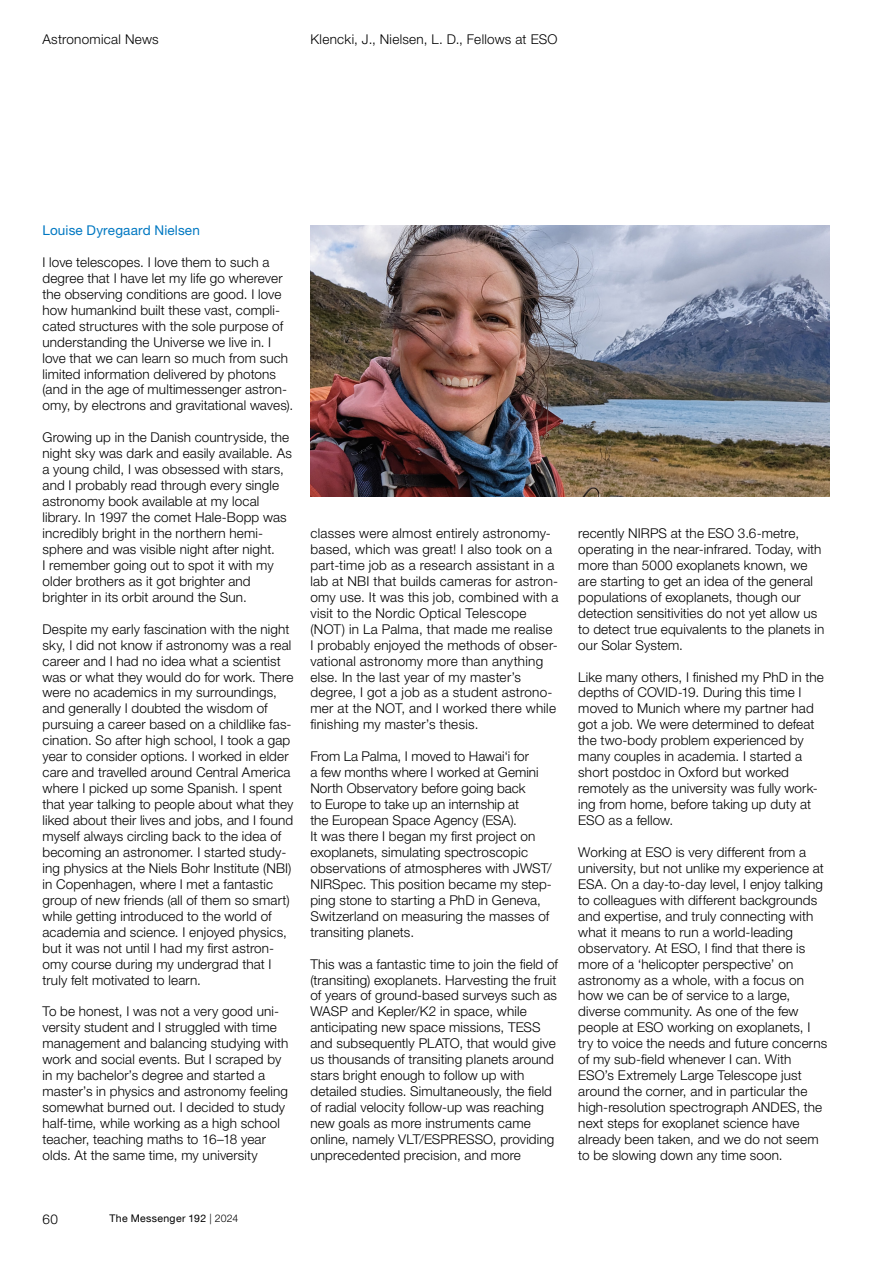
<style>
.page{position:relative;width:893px;height:1263px;background:#fff}
.page>*{position:absolute;margin:0;border:0;box-sizing:border-box;transform-origin:0 0}
._45_9pt{font:300 13.5px/15.9px "Helvetica Neue LT Pro";letter-spacing:.01em;color:#000}
._55_9pt_blue{font:13.5px "Helvetica Neue LT Pro";letter-spacing:.01em;color:#0078c2}
.t1{font:10.5px "Helvetica Neue LT Com";letter-spacing:.03em;color:#000}
.s1{font-family:"Helvetica Neue LT Pro";font-weight:300}
</style>
<div class="page">
<img style="left:310px;top:225px;width:519px;height:271px">
<p class="_45_9pt" style="left:43px;top:31px;width:118px">Astronomical News</p>
<p class="_45_9pt" style="left:310px;top:31px;width:248px">Klencki, J., Nielsen, L. D., Fellows at ESO</p>
<p class="_55_9pt_blue" style="left:43px;top:222px;width:159px">Louise Dyregaard Nielsen</p>
<p class="_45_9pt" style="left:43px;top:254px;width:252px">I love telescopes. I love them to such a degree that I have let my life go wherever the observing conditions are good. I love how humankind built these vast, compli&shy;cated structures with the sole purpose of understanding the Universe we live in. I love that we can learn so much from such limited information delivered by photons (and in the age of multimessenger astron&shy;omy, by electrons and gravitational waves).</p>
<p class="_45_9pt" style="left:43px;top:429px;width:251px">Growing up in the Danish countryside, the night sky was dark and easily available. As a young child, I was obsessed with stars, and I probably read through every single astronomy book available at my local library. In 1997 the comet Hale-Bopp was incredibly bright in the northern hemi&shy;sphere and was visible night after night.<br>I remember going out to spot it with my older brothers as it got brighter and brighter in its orbit around the Sun.</p>
<p class="_45_9pt" style="left:43px;top:621px;width:252px">Despite my early fascination with the night sky, I did not know if astronomy was a real career and I had no idea what a scientist was or what they would do for work. There were no academics in my surroundings, and generally I doubted the wisdom of pursuing a career based on a childlike fas&shy;cination. So after high school, I took a gap year to consider options. I worked in elder care and travelled around Central America where I picked up some Spanish. I spent that year talking to people about what they liked about their lives and jobs, and I found myself always circling back to the idea of becoming an astronomer. I started study&shy;ing physics at the Niels Bohr Institute (NBI) in Copenhagen, where I met a fantastic group of new friends (all of them so smart) while getting introduced to the world of academia and science. I enjoyed physics, but it was not until I had my first astron&shy;omy course during my undergrad that I truly felt motivated to learn.</p>
<p class="_45_9pt" style="left:43px;top:1003px;width:247px">To be honest, I was not a very good uni&shy;versity student and I struggled with time management and balancing studying with work and social events. But I scraped by in my bachelor’s degree and started a master’s in physics and astronomy feeling somewhat burned out. I decided to study half-time, while working as a high school teacher, teaching maths to 16–18 year olds. At the same time, my university</p>
<p class="_45_9pt" style="left:310px;top:525px;width:249px">classes were almost entirely astronomy&shy;based, which was great! I also took on a part-time job as a research assistant in a lab at NBI that builds cameras for astron&shy;omy use. It was this job, combined with a visit to the Nordic Optical Telescope (NOT) in La Palma, that made me realise I probably enjoyed the methods of obser&shy;vational astronomy more than anything else. In the last year of my master’s degree, I got a job as a student astrono&shy;mer at the NOT, and I worked there while finishing my master’s thesis.</p>
<p class="_45_9pt" style="left:310px;top:748px;width:243px">From La Palma, I moved to Hawai‘i for<br>a few months where I worked at Gemini North Observatory before going back<br>to Europe to take up an internship at<br>the European Space Agency (ESA).<br>It was there I began my first project on exoplanets, simulating spectroscopic observations of atmospheres with JWST/ NIRSpec. This position became my step&shy;ping stone to starting a PhD in Geneva, Switzerland on measuring the masses of transiting planets.</p>
<p class="_45_9pt" style="left:310px;top:955px;width:249px">This was a fantastic time to join the field of (transiting) exoplanets. Harvesting the fruit of years of ground-based surveys such as WASP and Kepler/K2 in space, while anticipating new space missions, TESS and subsequently PLATO, that would give us thousands of transiting planets around stars bright enough to follow up with detailed studies. Simultaneously, the field of radial velocity follow-up was reaching new goals as more instruments came online, namely VLT/ESPRESSO, providing unprecedented precision, and more</p>
<p class="_45_9pt" style="left:578px;top:525px;width:247px">recently NIRPS at the ESO 3.6-metre, operating in the near-infrared. Today, with more than 5000 exoplanets known, we are starting to get an idea of the general populations of exoplanets, though our detection sensitivities do not yet allow us to detect true equivalents to the planets in our Solar System.</p>
<p class="_45_9pt" style="left:578px;top:668px;width:247px">Like many others, I finished my PhD in the depths of COVID-19. During this time I moved to Munich where my partner had got a job. We were determined to defeat the two-body problem experienced by many couples in academia. I started a short postdoc in Oxford but worked remotely as the university was fully work&shy;ing from home, before taking up duty at ESO as a fellow.</p>
<p class="_45_9pt" style="left:578px;top:844px;width:250px">Working at ESO is very different from a university, but not unlike my experience at ESA. On a day-to-day level, I enjoy talking to colleagues with different backgrounds and expertise, and truly connecting with what it means to run a world-leading observatory. At ESO, I find that there is more of a ‘helicopter perspective’ on astronomy as a whole, with a focus on how we can be of service to a large, diverse community. As one of the few people at ESO working on exoplanets, I try to voice the needs and future concerns of my sub-field whenever I can. With ESO’s Extremely Large Telescope just around the corner, and in particular the high-resolution spectrograph ANDES, the next steps for exoplanet science have already been taken, and we do not seem to be slowing down any time soon.</p>
<p class="_45_9pt" style="left:43px;top:1211px;width:17px">60</p>
<p class="t1" style="left:109px;top:1211px;width:130px">The Messenger 192 <span class="s1">| 2024</span></p>
</div>
